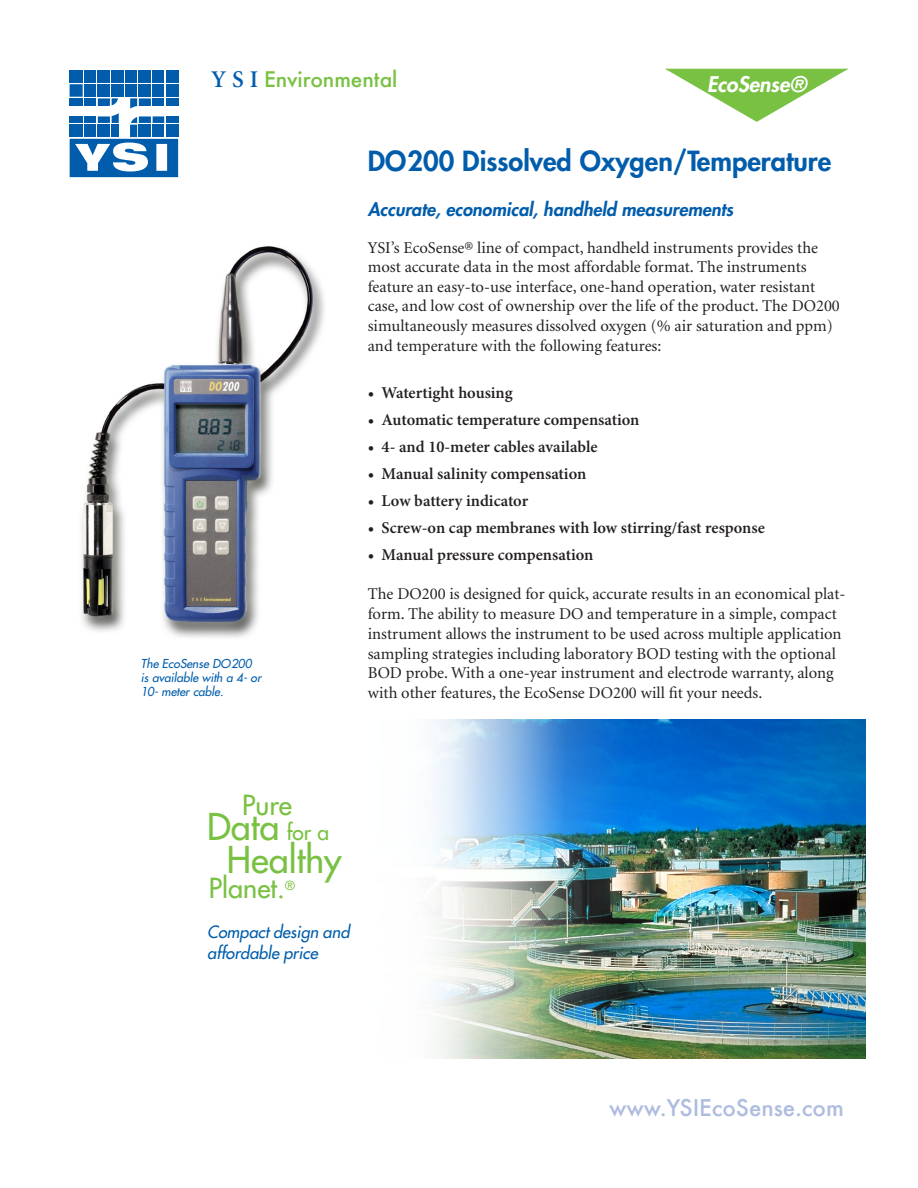
<style>
.page{position:relative;width:918px;height:1188px;background:#fff}
.page>*{position:absolute;margin:0;border:0;box-sizing:border-box;transform-origin:0 0}
.t1{font:36px/33.3px "Futura";color:#79c142;text-align:center}
.t2{font:800 27px "Futura";color:#015dac}
.t3{font:27px "Futura";color:#79c142}
.t4{font:500 22.5px "Futura";letter-spacing:-.005em;color:#aebcdf}
.t5{font:500 21px "Futura";letter-spacing:-.005em;color:#79c142}
.t6{font:italic 800 21px "Futura";color:#fff}
.t7{font:italic 800 18px "Futura";color:#015dac}
.t8{font:16.5px/19.5px "Minion";color:#231f20}
.t9{font:600 16.5px "Minion Pro";letter-spacing:-.005em;color:#231f20}
.t10{font:italic 16.5px/21px "Futura";letter-spacing:-.005em;color:#015dac}
.t11{font:italic 12px/14.2px "Futura";color:#015dac}
.s1{font-family:"Minion";font-weight:600;font-size:24px;color:#015dac}
.s2{font-size:21px}
</style>
<div class="page">
<img style="left:432px;top:720px;width:433px;height:338px">
<img style="left:81px;top:246px;width:243px;height:392px">
<svg style="left:665px;top:69px;width:183px;height:53px"></svg>
<div style="left:166px;top:70px;width:12px;height:13px;background:#015dac"></div>
<div style="left:166px;top:84px;width:12px;height:13px;background:#015dac"></div>
<div style="left:70px;top:70px;width:13px;height:13px;background:#015dac"></div>
<div style="left:70px;top:84px;width:13px;height:13px;background:#015dac"></div>
<div style="left:84px;top:70px;width:12px;height:13px;background:#015dac"></div>
<div style="left:84px;top:84px;width:12px;height:13px;background:#015dac"></div>
<div style="left:98px;top:70px;width:12px;height:13px;background:#015dac"></div>
<div style="left:98px;top:84px;width:12px;height:13px;background:#015dac"></div>
<div style="left:112px;top:70px;width:12px;height:13px;background:#015dac"></div>
<div style="left:112px;top:84px;width:12px;height:13px;background:#015dac"></div>
<div style="left:125px;top:70px;width:12px;height:13px;background:#015dac"></div>
<div style="left:125px;top:84px;width:12px;height:13px;background:#015dac"></div>
<div style="left:139px;top:70px;width:12px;height:13px;background:#015dac"></div>
<div style="left:139px;top:84px;width:12px;height:13px;background:#015dac"></div>
<div style="left:153px;top:84px;width:11px;height:13px;background:#015dac"></div>
<div style="left:153px;top:70px;width:11px;height:13px;background:#015dac"></div>
<svg style="left:70px;top:98px;width:108px;height:79px"></svg>
<p class="t5" style="left:212px;top:65px;width:188px"><span class="s1">Y S I</span> Environmental</p>
<p class="t6" style="left:707px;top:70px;width:101px">EcoSense®</p>
<p class="t11" style="left:141px;top:656px;width:122px">The EcoSense DO200 is available with a 4- or<br>10- meter cable.</p>
<h2 class="t2" style="left:368px;top:144px;width:465px">DO200 Dissolved Oxygen/Temperature</h2>
<p class="t7" style="left:368px;top:198px;width:367px">Accurate, economical, handheld measurements</p>
<p class="t8" style="left:368px;top:239px;width:474px">YSI’s EcoSense® line of compact, handheld instruments provides the most accurate data in the most affordable format. The instruments feature an easy-to-use interface, one-hand operation, water resistant case, and low cost of ownership over the life of the product. The DO200 simultaneously measures dissolved oxygen (% air saturation and ppm) and temperature with the following features:</p>
<p class="t9" style="left:368px;top:382px;width:146px">• Watertight housing</p>
<p class="t9" style="left:368px;top:409px;width:273px">• Automatic temperature compensation</p>
<p class="t9" style="left:368px;top:436px;width:231px">• 4- and 10-meter cables available</p>
<p class="t9" style="left:368px;top:463px;width:220px">• Manual salinity compensation</p>
<p class="t9" style="left:368px;top:490px;width:162px">• Low battery indicator</p>
<p class="t9" style="left:368px;top:517px;width:399px">• Screw-on cap membranes with low stirring/fast response</p>
<p class="t9" style="left:368px;top:544px;width:227px">• Manual pressure compensation</p>
<p class="t8" style="left:368px;top:585px;width:479px">The DO200 is designed for quick, accurate results in an economical plat&shy;form. The ability to measure DO and temperature in a simple, compact instrument allows the instrument to be used across multiple application sampling strategies including laboratory BOD testing with the optional BOD probe. With a one-year instrument and electrode warranty, along with other features, the EcoSense DO200 will fit your needs.</p>
<h2 class="t3" style="left:242px;top:788px;width:51px">Pure</h2>
<h1 class="t1" style="left:207px;top:810px;width:136px">Data <span class="s2">for a<br></span>Healthy</h1>
<h2 class="t3" style="left:209px;top:871px;width:87px">Planet.<sup>®</sup></h2>
<p class="t10" style="left:207px;top:921px;width:144px">Compact design and affordable price</p>
<h3 class="t4" style="left:609px;top:1092px;width:236px">www.YSIEcoSense.com</h3>
</div>
